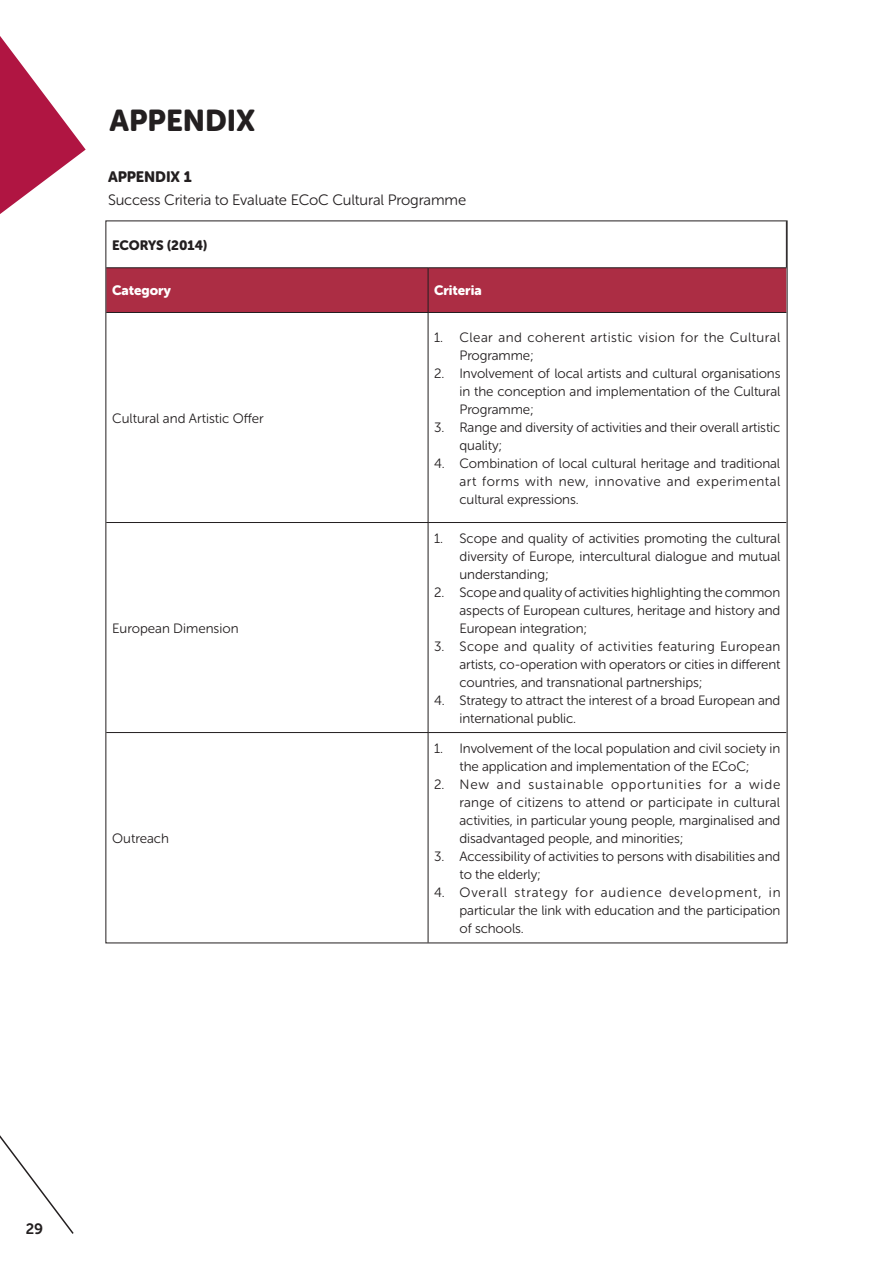
<style>
.page{position:relative;width:893px;height:1263px;background:#fff}
.page>*{position:absolute;margin:0;border:0;box-sizing:border-box;transform-origin:0 0}
.t1{font:30px "Museo Sans Rounded 900";color:#231f20}
.t2{font:15px "Museo Sans Rounded 300";letter-spacing:-.01em;color:#231f20}
.t3{font:15px "Museo Sans Rounded 900";letter-spacing:-.005em;color:#231f20}
.t4{font:15px "Museo Sans Rounded 700";color:#231f20}
.t5{font:13.5px/18px "Museo Sans Rounded 300";letter-spacing:-.01em;color:#231f20;text-align:justify}
.t6{font:13.5px/18px "Museo Sans Rounded 300";letter-spacing:.03em;color:#231f20}
.t7{font:13.5px "Museo Sans Rounded 900";color:#fff}
.t8{font:13.5px "Museo Sans Rounded 900";letter-spacing:-.005em;color:#231f20}
</style>
<div class="page">
<svg style="left:0;top:36px;width:86px;height:178px"></svg>
<div style="left:107px;top:268px;width:678px;height:44px;background:#ac2d44"></div>
<hr style="left:106px;top:732px;width:322px;height:1px;background:#231f20">
<hr style="left:428px;top:732px;width:358px;height:1px;background:#231f20">
<hr style="left:106px;top:522px;width:322px;height:1px;background:#231f20">
<hr style="left:428px;top:522px;width:358px;height:1px;background:#231f20">
<hr style="left:106px;top:267px;width:322px;height:1px;background:#231f20">
<hr style="left:106px;top:312px;width:322px;height:1px;background:#231f20">
<hr style="left:428px;top:267px;width:359px;height:1px;background:#231f20">
<hr style="left:428px;top:312px;width:358px;height:1px;background:#231f20">
<hr style="left:428px;top:268px;width:1px;height:44px;background:#231f20">
<hr style="left:428px;top:313px;width:1px;height:209px;background:#231f20">
<hr style="left:428px;top:523px;width:1px;height:209px;background:#231f20">
<hr style="left:428px;top:733px;width:1px;height:209px;background:#231f20">
<svg style="left:0;top:1135px;width:74px;height:99px"></svg>
<p class="t1" style="left:109px;top:103px;width:148px">APPENDIX</p>
<p class="t3" style="left:108px;top:168px;width:85px">APPENDIX 1</p>
<p class="t2" style="left:108px;top:191px;width:360px">Success Criteria to Evaluate ECoC Cultural Programme</p>
<p class="t8" style="left:112px;top:237px;width:96px">ECORYS (2014)</p>
<p class="t7" style="left:112px;top:283px;width:60px">Category</p>
<p class="t7" style="left:434px;top:283px;width:49px">Criteria</p>
<p class="t5" style="left:112px;top:409px;width:153px">Cultural and Artistic Offer</p>
<p class="t5" style="left:112px;top:619px;width:128px">European Dimension</p>
<p class="t5" style="left:112px;top:829px;width:58px">Outreach</p>
<p class="t6" style="left:460px;top:328px;width:322px;text-indent:-26px">1. Clear and coherent artistic vision for the Cultural<br>Programme;</p>
<p class="t5" style="left:460px;top:364px;width:322px;text-indent:-26px">2. Involvement of local artists and cultural organisations in the conception and implementation of the Cultural Programme;</p>
<p class="t5" style="left:460px;top:418px;width:322px;text-indent:-26px">3. Range and diversity of activities and their overall artistic quality;</p>
<p class="t5" style="left:460px;top:454px;width:322px;text-indent:-26px">4. Combination of local cultural heritage and traditional art forms with new, innovative and experimental cultural expressions.</p>
<p class="t5" style="left:460px;top:529px;width:322px;text-indent:-26px">1. Scope and quality of activities promoting the cultural diversity of Europe, intercultural dialogue and mutual understanding;</p>
<p class="t5" style="left:460px;top:583px;width:322px;text-indent:-26px">2. Scope and quality of activities highlighting the common aspects of European cultures, heritage and history and European integration;</p>
<p class="t5" style="left:460px;top:637px;width:322px;text-indent:-26px">3. Scope and quality of activities featuring European artists, co-operation with operators or cities in different countries, and transnational partnerships;</p>
<p class="t5" style="left:460px;top:691px;width:322px;text-indent:-26px">4. Strategy to attract the interest of a broad European and international public.</p>
<p class="t5" style="left:434px;top:739px;width:348px;text-align:center">1. Involvement of the local population and civil society in the application and implementation of the ECoC;</p>
<p class="t5" style="left:460px;top:775px;width:322px;text-indent:-26px">2. New and sustainable opportunities for a wide range of citizens to attend or participate in cultural activities, in particular young people, marginalised and disadvantaged people, and minorities;</p>
<p class="t5" style="left:460px;top:847px;width:322px;text-indent:-26px">3. Accessibility of activities to persons with disabilities and to the elderly;</p>
<p class="t5" style="left:460px;top:883px;width:322px;text-indent:-26px">4. Overall strategy for audience development, in particular the link with education and the participation of schools.</p>
<p class="t4" style="left:26px;top:1220px;width:19px">29</p>
</div>
